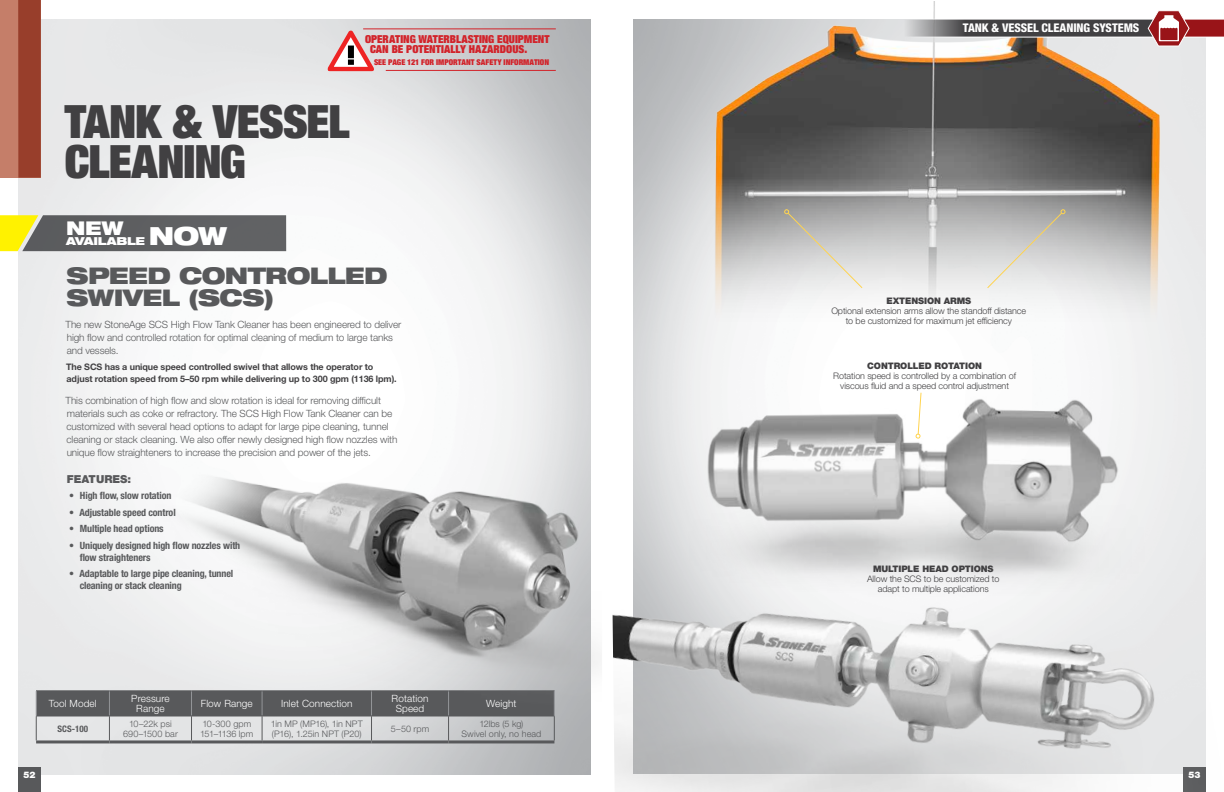
<style>
.page{position:relative;width:1224px;height:792px;background:#fff}
.page>*{position:absolute;margin:0;border:0;box-sizing:border-box;transform-origin:0 0}
.t1{font:900 condensed 46px/40.5px "Helvetica Neue LT Std";letter-spacing:-.025em;color:#414042}
.t2{font:900 expanded 25px "Helvetica Neue LT Std";color:#fff}
.t3{font:900 expanded 23px/22px "Helvetica Neue LT Std";letter-spacing:-.03em;color:#58595b}
.t4{font:900 expanded 19px "Helvetica Neue LT Std";color:#fff}
.t5{font:800 condensed 12px "Helvetica Neue LT Std";letter-spacing:-.005em;color:#fff}
.t6{font:900 condensed 11px/10px "Helvetica Neue LT Std";color:#d2232a}
.t7{font:900 expanded 11px "Helvetica Neue LT Std";letter-spacing:-.03em;color:#fff}
.t8{font:900 11px "Helvetica Neue LT Std";color:#58595b}
.t9{font:300 10px/13px "Helvetica Neue LT Std";letter-spacing:-.01em;color:#58595b}
.t10{font:700 condensed 10px/12px "Helvetica Neue LT Std";letter-spacing:-.01em;color:#58595b}
.t11{font:300 10px/10px "Helvetica Neue LT Std";letter-spacing:.01em;color:#fff;text-align:center}
.t12{font:300 9px/10px "Helvetica Neue LT Std";letter-spacing:-.01em;color:#414042;text-align:center}
.t13{font:700 9px/12px "Helvetica Neue LT Std";letter-spacing:-.01em;color:#414042}
.t14{font:300 9px/10px "Helvetica Neue LT Std";letter-spacing:.01em;color:#58595b;text-align:center}
.t15{font:900 9px "Helvetica Neue LT Std";letter-spacing:-.01em;color:#414042}
.t16{font:700 condensed 9px "Helvetica Neue LT Std";color:#58595b}
.t17{font:900 9px "Helvetica Neue LT Std";color:#fff}
.t18{font:900 condensed 8px "Helvetica Neue LT Std";color:#d2232a}
</style>
<div class="page">
<div style="left:18px;top:767px;width:23px;height:25px;background:#58595b"></div>
<img style="left:678px;top:2px;width:528px;height:370px">
<img style="left:633px;top:372px;width:573px;height:113px">
<img style="left:612px;top:485px;width:594px;height:307px">
<svg style="left:915px;top:392px;width:7px;height:48px"></svg>
<svg style="left:783px;top:209px;width:80px;height:80px;background:#cccbc9"></svg>
<svg style="left:986px;top:209px;width:81px;height:80px;background:#cdcdcb"></svg>
<svg style="left:0;top:215px;width:307px;height:36px;background:#7a7a65"></svg>
<div style="left:0;top:0;width:41px;height:178px;background:#c57e69"></div>
<div style="left:18px;top:0;width:23px;height:178px;background:#983e2b"></div>
<hr style="left:363px;top:28px;width:193px;height:1px;background:#d2232a">
<hr style="left:386px;top:70px;width:170px;height:1px;background:#d2232a">
<svg style="left:327px;top:30px;width:47px;height:41px"></svg>
<hr style="left:36px;top:740px;width:73px;height:3px;background:#58595b">
<hr style="left:109px;top:740px;width:83px;height:3px;background:#58595b">
<svg style="left:36px;top:691px;width:96px;height:49px;background:#9b9c9d"></svg>
<svg style="left:905px;top:21px;width:242px;height:15px;background:#545355"></svg>
<div style="left:903px;top:19px;width:251px;height:19px;border:1px solid #fff"></div>
<svg style="left:1147px;top:9px;width:77px;height:38px"></svg>
<img style="left:132px;top:359px;width:469px;height:384px">
<p class="t6" style="left:370px;top:34px;width:181px;text-indent:-5px">OPERATING WATERBLASTING EQUIPMENT<br>CAN BE POTENTIALLY HAZARDOUS.</p>
<p class="t18" style="left:374px;top:57px;width:177px">SEE PAGE 121 FOR IMPORTANT SAFETY INFORMATION</p>
<h1 class="t1" style="left:65px;top:100px;width:286px">TANK &amp; VESSEL<br>CLEANING</h1>
<h3 class="t4" style="left:66px;top:215px;width:59px">NEW</h3>
<p class="t7" style="left:66px;top:234px;width:80px">AVAILABLE</p>
<h2 class="t2" style="left:149px;top:219px;width:80px">NOW</h2>
<h3 class="t3" style="left:67px;top:264px;width:322px">SPEED CONTROLLED<br>SWIVEL (SCS)</h3>
<p class="t9" style="left:66px;top:317px;width:337px">The new StoneAge SCS High Flow Tank Cleaner has been engineered to deliver high flow and controlled rotation for optimal cleaning of medium to large tanks and vessels.</p>
<p class="t13" style="left:66px;top:361px;width:332px">The SCS has a unique speed controlled swivel that allows the operator to adjust rotation speed from 5–50 rpm while delivering up to 300 gpm (1136 lpm).</p>
<p class="t9" style="left:66px;top:394px;width:333px">This combination of high flow and slow rotation is ideal for removing difficult materials such as coke or refractory. The SCS High Flow Tank Cleaner can be customized with several head options to adapt for large pipe cleaning, tunnel cleaning or stack cleaning. We also offer newly designed high flow nozzles with unique flow straighteners to increase the precision and power of the jets.</p>
<p class="t8" style="left:67px;top:472px;width:66px">FEATURES:</p>
<p class="t10" style="left:69px;top:490px;width:104px">• High flow, slow rotation</p>
<p class="t10" style="left:69px;top:506px;width:108px">• Adjustable speed control</p>
<p class="t10" style="left:69px;top:523px;width:96px">• Multiple head options</p>
<p class="t10" style="left:80px;top:539px;width:162px;text-indent:-10px">• Uniquely designed high flow nozzles with flow straighteners</p>
<p class="t10" style="left:80px;top:568px;width:155px;text-indent:-11px">• Adaptable to large pipe cleaning, tunnel cleaning or stack cleaning</p>
<p class="t11" style="left:49px;top:698px;width:49px">Tool Model</p>
<p class="t11" style="left:131px;top:693px;width:40px">Pressure<br>Range</p>
<p class="t11" style="left:201px;top:698px;width:53px">Flow Range</p>
<p class="t11" style="left:281px;top:698px;width:73px">Inlet Connection</p>
<p class="t11" style="left:392px;top:693px;width:38px">Rotation<br>Speed</p>
<p class="t11" style="left:486px;top:698px;width:32px">Weight</p>
<p class="t16" style="left:58px;top:724px;width:32px">SCS-100</p>
<p class="t14" style="left:123px;top:719px;width:56px">10–22k psi<br>690–1500 bar</p>
<p class="t14" style="left:200px;top:719px;width:55px;text-align:left">10-300 gpm<br>151–1136 lpm</p>
<p class="t14" style="left:271px;top:719px;width:93px;text-align:left">1in MP (MP16), 1in NPT (P16), 1.25in NPT (P20)</p>
<p class="t14" style="left:391px;top:724px;width:40px">5–50 rpm</p>
<p class="t14" style="left:461px;top:719px;width:81px">12lbs (5 kg)<br>Swivel only, no head</p>
<p class="t5" style="left:963px;top:21px;width:178px">TANK &amp; VESSEL CLEANING SYSTEMS</p>
<p class="t15" style="left:886px;top:296px;width:86px">EXTENSION ARMS</p>
<p class="t12" style="left:831px;top:306px;width:196px">Optional extension arms allow the standoff distance to be customized for maximum jet efficiency</p>
<p class="t15" style="left:867px;top:361px;width:116px">CONTROLLED ROTATION</p>
<p class="t12" style="left:833px;top:371px;width:184px">Rotation speed is controlled by a combination of viscous fluid and a speed control adjustment</p>
<p class="t15" style="left:873px;top:563px;width:122px">MULTIPLE HEAD OPTIONS</p>
<p class="t12" style="left:867px;top:573px;width:134px">Allow the SCS to be customized to adapt to multiple applications</p>
<p class="t17" style="left:24px;top:770px;width:13px">52</p>
<p class="t17" style="left:1188px;top:770px;width:13px">53</p>
</div>
